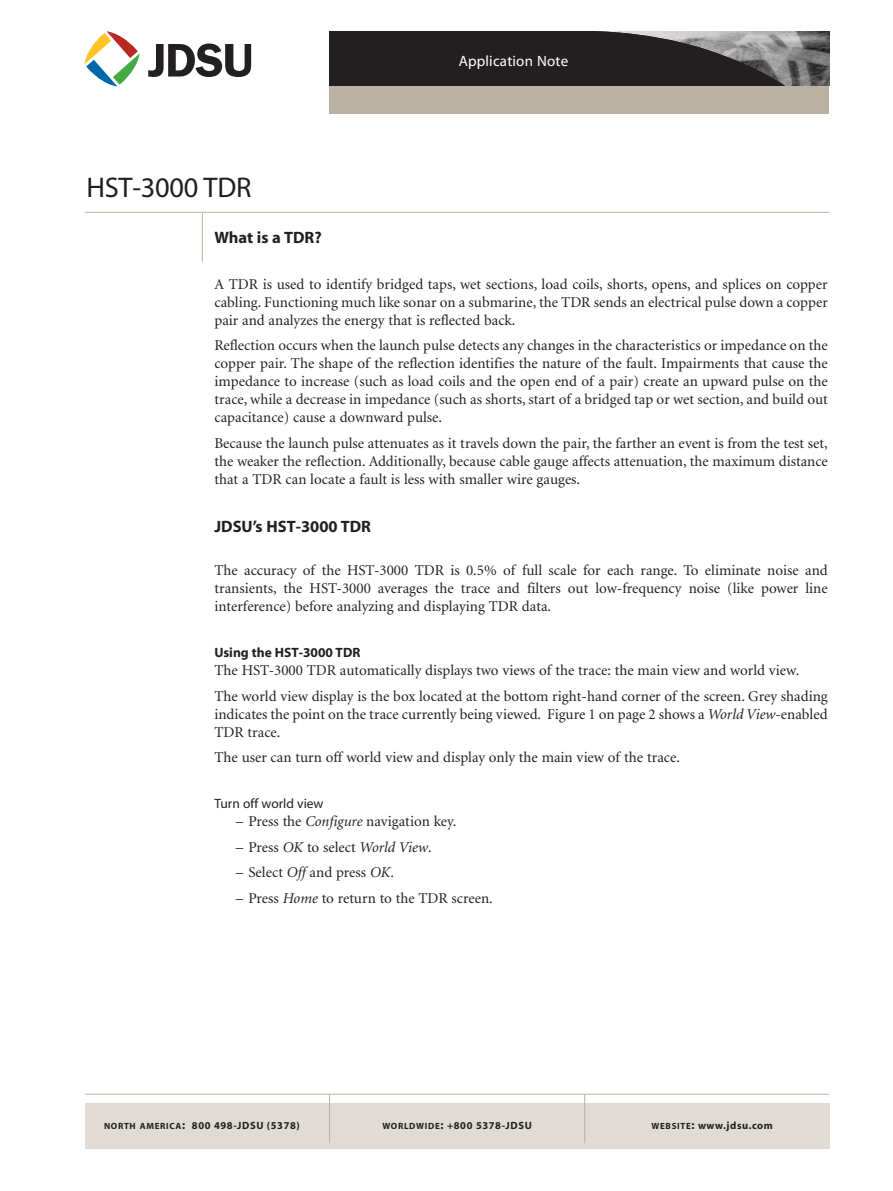
<style>
.page{position:relative;width:893px;height:1191px;background:#fff}
.page>*{position:absolute;margin:0;border:0;box-sizing:border-box;transform-origin:0 0}
.t1{font:28.5px "Myriad MM.400.600";letter-spacing:-.01em;color:#231f20}
.t2{font:16.5px "Myriad MM.700.600";color:#231f20}
.t3{font:15px/18px "Minion";color:#231f20;text-align:justify}
.t4{font:15px "Myriad MM.400.600";letter-spacing:.015em;color:#fff}
.t5{font:13.5px "Myriad MM.700.600";color:#231f20}
.t6{font:13.5px "Myriad MM.400.600";color:#231f20}
.t7{font:10.5px "Myriad MM.700.600";letter-spacing:.055em;color:#231f20}
.s1{font-style:italic}
.s2{font-size:9px}
.s3{font-size:12px}
</style>
<div class="page">
<svg style="left:84px;top:31px;width:56px;height:55px"></svg>
<svg style="left:148px;top:44px;width:103px;height:33px"></svg>
<hr style="left:202px;top:213px;width:1px;height:49px;background:#bbb1a3">
<hr style="left:85px;top:212px;width:744px;height:1px;background:#bbb1a3">
<div style="left:85px;top:1103px;width:744px;height:45px;background:#e0dcd5"></div>
<hr style="left:329px;top:1094px;width:1px;height:49px;background:#bbb1a3">
<hr style="left:584px;top:1094px;width:1px;height:49px;background:#bbb1a3">
<hr style="left:85px;top:1093px;width:744px;height:1px;background:#bbb1a3">
<img style="left:797px;top:31px;width:32px;height:54px">
<svg style="left:330px;top:31px;width:467px;height:54px;background:#373334"></svg>
<div style="left:330px;top:86px;width:499px;height:27px;background:#bbb1a3"></div>
<p class="t4" style="left:459px;top:56px;width:111px">Application Note</p>
<h1 class="t1" style="left:86px;top:176px;width:166px">HST-3000 TDR</h1>
<p class="t2" style="left:214px;top:231px;width:109px">What is a TDR?</p>
<p class="t3" style="left:214px;top:276px;width:615px">A TDR is used to identify bridged taps, wet sections, load coils, shorts, opens, and splices on copper cabling. Functioning much like sonar on a submarine, the TDR sends an electrical pulse down a copper pair and analyzes the energy that is reflected back.</p>
<p class="t3" style="left:214px;top:337px;width:615px">Reflection occurs when the launch pulse detects any changes in the characteristics or impedance on the copper pair. The shape of the reflection identifies the nature of the fault. Impairments that cause the impedance to increase (such as load coils and the open end of a pair) create an upward pulse on the trace, while a decrease in impedance (such as shorts, start of a bridged tap or wet section, and build out capacitance) cause a downward pulse.</p>
<p class="t3" style="left:214px;top:435px;width:615px">Because the launch pulse attenuates as it travels down the pair, the farther an event is from the test set, the weaker the reflection. Additionally, because cable gauge affects attenuation, the maximum distance that a TDR can locate a fault is less with smaller wire gauges.</p>
<p class="t2" style="left:214px;top:520px;width:158px">JDSU’s HST-3000 TDR</p>
<p class="t3" style="left:214px;top:562px;width:615px">The accuracy of the HST-3000 TDR is 0.5% of full scale for each range. To eliminate noise and transients, the HST-3000 averages the trace and filters out low-frequency noise (like power line interference) before analyzing and displaying TDR data.</p>
<p class="t5" style="left:214px;top:648px;width:147px">Using the HST-3000 TDR</p>
<p class="t3" style="left:214px;top:659px;width:615px;line-height:25.5px">The HST-3000 TDR automatically displays two views of the trace: the main view and world view.<br>The world view display is the box located at the bottom right-hand corner of the screen. Grey shading</p>
<p class="t3" style="left:214px;top:706px;width:615px">indicates the point on the trace currently being viewed. Figure 1 on page 2 shows a <span class="s1">World View</span>-enabled<br>TDR trace.</p>
<p class="t3" style="left:214px;top:749px;width:467px">The user can turn off world view and display only the main view of the trace.</p>
<p class="t6" style="left:214px;top:799px;width:111px">Turn off world view</p>
<p class="t3" style="left:236px;top:814px;width:222px">– Press the <span class="s1">Configure</span> navigation key.</p>
<p class="t3" style="left:236px;top:839px;width:197px">– Press <span class="s1">OK</span> to select <span class="s1">World View</span>.</p>
<p class="t3" style="left:236px;top:864px;width:160px">– Select <span class="s1">Off</span> and press <span class="s1">OK</span>.</p>
<p class="t3" style="left:236px;top:890px;width:259px">– Press <span class="s1">Home</span> to return to the TDR screen.</p>
<p class="t7" style="left:104px;top:1121px;width:197px"><span class="s2">NORTH AMERICA</span><span class="s3">:</span> 800 498-JDSU (5378)</p>
<p class="t7" style="left:382px;top:1121px;width:151px"><span class="s2">WORLDWIDE</span><span class="s3">:</span> +800 5378-JDSU</p>
<p class="t7" style="left:651px;top:1121px;width:123px"><span class="s2">WEBSITE</span><span class="s3">:</span> www.jdsu.com</p>
</div>
